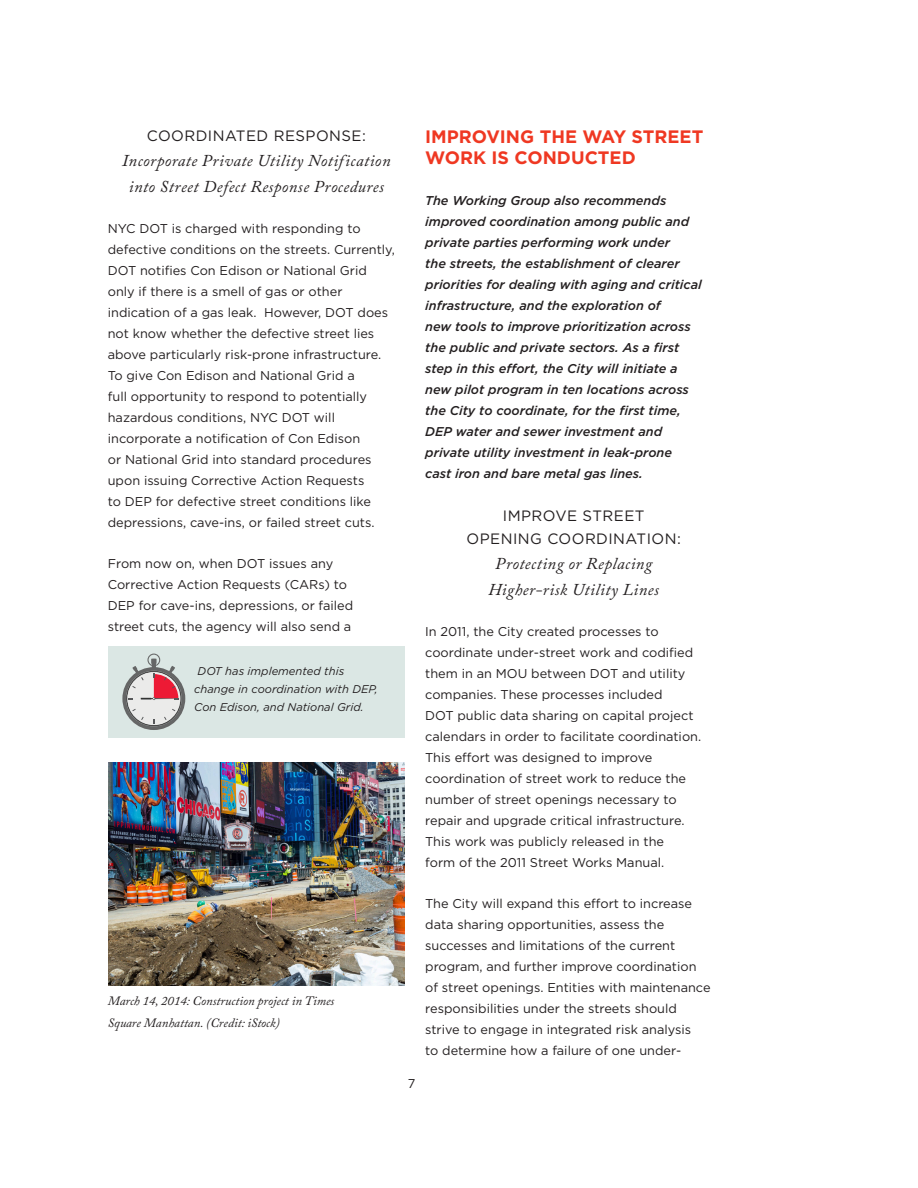
<style>
.page{position:relative;width:918px;height:1188px;background:#fff}
.page>*{position:absolute;margin:0;border:0;box-sizing:border-box;transform-origin:0 0}
.Recommendation{font:700 18px/21px "Gotham";color:#ef3822}
.Caslon{font:italic 16.5px/25.5px "Adobe Caslon Pro";letter-spacing:.03em;color:#231f20;text-align:center}
.Caslon-2{font:15px/22.5px "Gotham";letter-spacing:.03em;color:#231f20;text-align:center}
.body{font:12.75px/21px "Gotham";color:#231f20}
.italic_body_normal{font:italic 500 12.75px/21px "Gotham";color:#231f20}
.No_List{font:italic 12.75px/21.8px "Adobe Caslon Pro";color:#231f20}
.Body-italic{font:italic 11.25px/18px "Gotham";color:#231f20}
</style>
<div class="page">
<div style="left:108px;top:646px;width:297px;height:92px;background:#dbe7e4"></div>
<svg style="left:122px;top:654px;width:63px;height:76px"></svg>
<img style="left:108px;top:762px;width:297px;height:223px">
<p class="Caslon-2" style="left:147px;top:124px;width:221px">COORDINATED RESPONSE:</p>
<p class="Caslon" style="left:122px;top:148px;width:270px">Incorporate Private Utility Notification into Street Defect Response Procedures</p>
<p class="body" style="left:108px;top:218px;width:289px">NYC DOT is charged with responding to defective conditions on the streets. Currently, DOT notifies Con Edison or National Grid only if there is a smell of gas or other indication of a gas leak. However, DOT does not know whether the defective street lies above particularly risk-prone infrastructure.<br>To give Con Edison and National Grid a<br>full opportunity to respond to potentially hazardous conditions, NYC DOT will incorporate a notification of Con Edison<br>or National Grid into standard procedures upon issuing Corrective Action Requests<br>to DEP for defective street conditions like depressions, cave-ins, or failed street cuts.</p>
<p class="body" style="left:108px;top:553px;width:247px">From now on, when DOT issues any Corrective Action Requests (CARs) to DEP for cave-ins, depressions, or failed street cuts, the agency will also send a</p>
<p class="Body-italic" style="left:194px;top:662px;width:185px;text-indent:3px">DOT has implemented this change in coordination with DEP,<br>Con Edison, and National Grid.</p>
<p class="No_List" style="left:108px;top:990px;width:228px">March 14, 2014: Construction project in Times<br>Square Manhattan. (Credit: iStock)</p>
<p class="body" style="left:408px;top:1073px;width:9px">7</p>
<p class="Recommendation" style="left:425px;top:126px;width:280px">IMPROVING THE WAY STREET<br>WORK IS CONDUCTED</p>
<p class="italic_body_normal" style="left:425px;top:190px;width:278px">The Working Group also recommends improved coordination among public and private parties performing work under<br>the streets, the establishment of clearer priorities for dealing with aging and critical infrastructure, and the exploration of<br>new tools to improve prioritization across the public and private sectors. As a first step in this effort, the City will initiate a new pilot program in ten locations across the City to coordinate, for the first time, DEP water and sewer investment and private utility investment in leak-prone<br>cast iron and bare metal gas lines.</p>
<p class="Caslon-2" style="left:467px;top:504px;width:216px">IMPROVE STREET<br>OPENING COORDINATION:</p>
<p class="Caslon" style="left:489px;top:551px;width:172px">Protecting or Replacing<br>Higher-risk Utility Lines</p>
<p class="body" style="left:425px;top:621px;width:277px">In 2011, the City created processes to coordinate under-street work and codified them in an MOU between DOT and utility companies. These processes included<br>DOT public data sharing on capital project calendars in order to facilitate coordination.<br>This effort was designed to improve coordination of street work to reduce the number of street openings necessary to repair and upgrade critical infrastructure.<br>This work was publicly released in the<br>form of the 2011 Street Works Manual.</p>
<p class="body" style="left:425px;top:893px;width:287px">The City will expand this effort to increase data sharing opportunities, assess the successes and limitations of the current program, and further improve coordination of street openings. Entities with maintenance responsibilities under the streets should strive to engage in integrated risk analysis<br>to determine how a failure of one under-</p>
</div>
